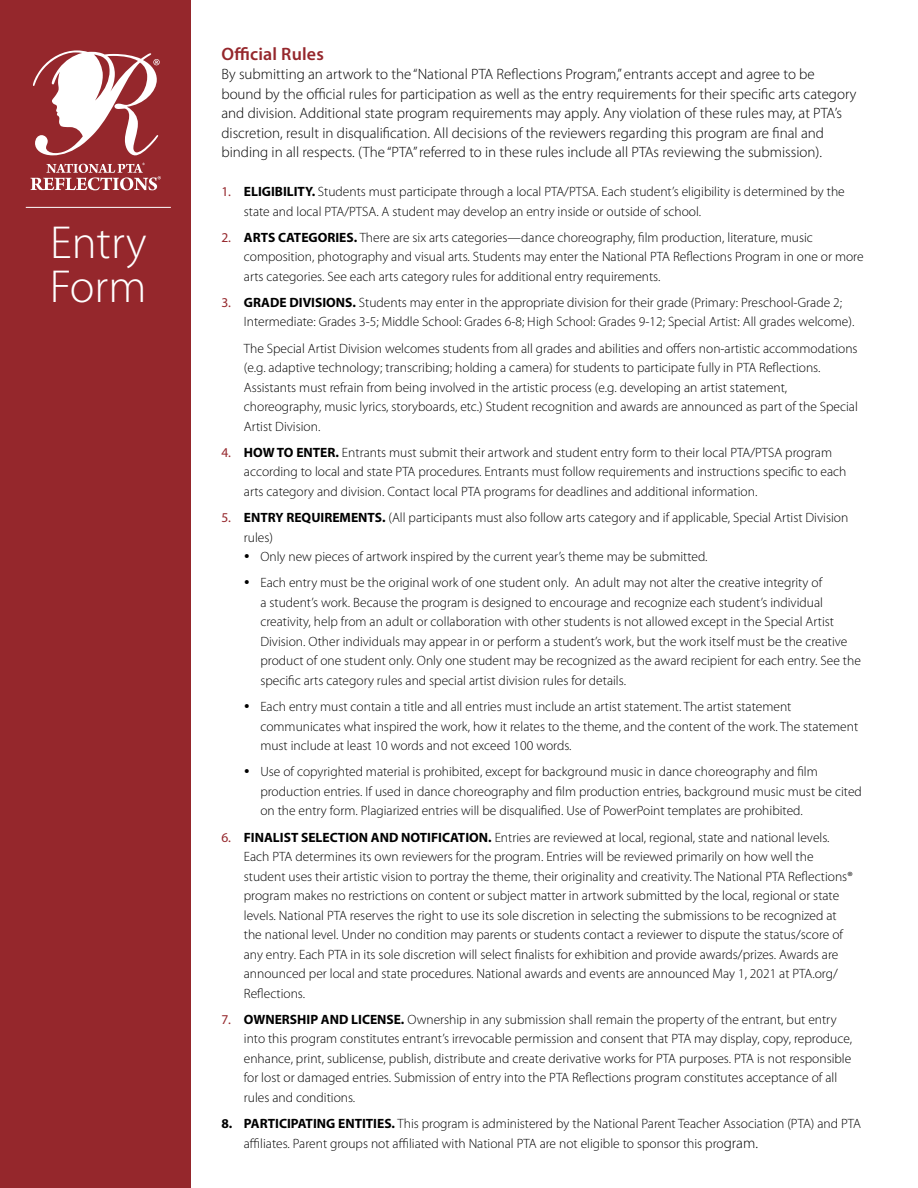
<style>
.page{position:relative;width:918px;height:1188px;background:#fff}
.page>*{position:absolute;margin:0;border:0;box-sizing:border-box;transform-origin:0 0}
.t1{font:300 46.5px/43.8px "Myriad Pro";color:#fff}
.t2{font:600 18px "Myriad Pro";letter-spacing:.01em;color:#95272c}
.t3{font:300 15px/19.5px "Myriad Pro";color:#000}
.t4{font:300 13.5px/19.5px "Myriad Pro";color:#000}
.s1{font-weight:400;color:#95272c}
.s2{font-weight:700}
.s3{font-size:15px}
</style>
<div class="page">
<div style="left:0;top:0;width:190px;height:1188px;background:#95272c"></div>
<svg style="left:33px;top:50px;width:127px;height:105px"></svg>
<svg style="left:30px;top:163px;width:131px;height:27px"></svg>
<hr style="left:26px;top:207px;width:145px;height:1px;background:#fff">
<h1 class="t1" style="left:50px;top:220px;width:98px">Entry<br>Form</h1>
<h2 class="t2" style="left:221px;top:42px;width:104px">Official Rules</h2>
<p class="t3" style="left:221px;top:64px;width:637px">By submitting an artwork to the “National PTA Reflections Program,” entrants accept and agree to be bound by the official rules for participation as well as the entry requirements for their specific arts category and division. Additional state program requirements may apply. Any violation of these rules may, at PTA’s discretion, result in disqualification. All decisions of the reviewers regarding this program are final and binding in all respects. (The “PTA” referred to in these rules include all PTAs reviewing the submission).</p>
<p class="t4" style="left:244px;top:182px;width:602px;text-indent:-23px"><span class="s1">1.</span> <span class="s2">ELIGIBILITY.</span> Students must participate through a local PTA/PTSA. Each student’s eligibility is determined by the state and local PTA/PTSA. A student may develop an entry inside or outside of school.</p>
<p class="t4" style="left:244px;top:227px;width:621px;text-indent:-23px"><span class="s1">2.</span> <span class="s2">ARTS CATEGORIES.</span> There are six arts categories—dance choreography, film production, literature, music composition, photography and visual arts. Students may enter the National PTA Reflections Program in one or more arts categories. See each arts category rules for additional entry requirements.</p>
<p class="t4" style="left:244px;top:293px;width:612px;text-indent:-23px"><span class="s1">3.</span> <span class="s2">GRADE DIVISIONS.</span> Students may enter in the appropriate division for their grade (Primary: Preschool-Grade 2;<br>Intermediate: Grades 3-5; Middle School: Grades 6-8; High School: Grades 9-12; Special Artist: All grades welcome).</p>
<p class="t4" style="left:244px;top:338px;width:616px">The Special Artist Division welcomes students from all grades and abilities and offers non-artistic accommodations (e.g. adaptive technology; transcribing; holding a camera) for students to participate fully in PTA Reflections.<br>Assistants must refrain from being involved in the artistic process (e.g. developing an artist statement, choreography, music lyrics, storyboards, etc.) Student recognition and awards are announced as part of the Special Artist Division.</p>
<p class="t4" style="left:244px;top:443px;width:604px;text-indent:-23px"><span class="s1">4.</span> <span class="s2">HOW TO ENTER.</span> Entrants must submit their artwork and student entry form to their local PTA/PTSA program according to local and state PTA procedures. Entrants must follow requirements and instructions specific to each arts category and division. Contact local PTA programs for deadlines and additional information.</p>
<p class="t4" style="left:221px;top:508px;width:628px"><span class="s1">5.</span> <span class="s2">ENTRY REQUIREMENTS.</span> (All participants must also follow arts category and if applicable, Special Artist Division</p>
<p class="t4" style="left:244px;top:527px;width:31px">rules)</p>
<p class="t4" style="left:260px;top:547px;width:449px">Only new pieces of artwork inspired by the current year’s theme may be submitted.</p>
<p class="t4" style="left:260px;top:573px;width:602px">Each entry must be the original work of one student only. An adult may not alter the creative integrity of<br>a student’s work. Because the program is designed to encourage and recognize each student’s individual creativity, help from an adult or collaboration with other students is not allowed except in the Special Artist Division. Other individuals may appear in or perform a student’s work, but the work itself must be the creative product of one student only. Only one student may be recognized as the award recipient for each entry. See the specific arts category rules and special artist division rules for details.</p>
<p class="t4" style="left:260px;top:697px;width:599px">Each entry must contain a title and all entries must include an artist statement. The artist statement communicates what inspired the work, how it relates to the theme, and the content of the work. The statement must include at least 10 words and not exceed 100 words.</p>
<p class="t4" style="left:260px;top:762px;width:603px">Use of copyrighted material is prohibited, except for background music in dance choreography and film production entries. If used in dance choreography and film production entries, background music must be cited on the entry form. Plagiarized entries will be disqualified. Use of PowerPoint templates are prohibited.</p>
<p class="t4" style="left:244px;top:827px;width:610px;text-indent:-23px"><span class="s1">6.</span> <span class="s2">FINALIST SELECTION AND NOTIFICATION.</span> Entries are reviewed at local, regional, state and national levels.<br>Each PTA determines its own reviewers for the program. Entries will be reviewed primarily on how well the student uses their artistic vision to portray the theme, their originality and creativity. The National PTA Reflections® program makes no restrictions on content or subject matter in artwork submitted by the local, regional or state levels. National PTA reserves the right to use its sole discretion in selecting the submissions to be recognized at the national level. Under no condition may parents or students contact a reviewer to dispute the status/score of any entry. Each PTA in its sole discretion will select finalists for exhibition and provide awards/prizes. Awards are announced per local and state procedures. National awards and events are announced May 1, 2021 at PTA.org/ Reflections.</p>
<p class="t4" style="left:244px;top:1009px;width:610px;text-indent:-23px"><span class="s1">7.</span> <span class="s2">OWNERSHIP AND LICENSE.</span> Ownership in any submission shall remain the property of the entrant, but entry into this program constitutes entrant’s irrevocable permission and consent that PTA may display, copy, reproduce, enhance, print, sublicense, publish, distribute and create derivative works for PTA purposes. PTA is not responsible for lost or damaged entries. Submission of entry into the PTA Reflections program constitutes acceptance of all rules and conditions.</p>
<p class="t4" style="left:244px;top:1114px;width:619px;text-indent:-23px"><span class="s2">8. PARTICIPATING ENTITIES.</span> This program is administered by the National Parent Teacher Association (PTA) and PTA affiliates. Parent groups not affiliated with National PTA are not eligible to sponsor this pro<span class="s3">gram.</span></p>
</div>
